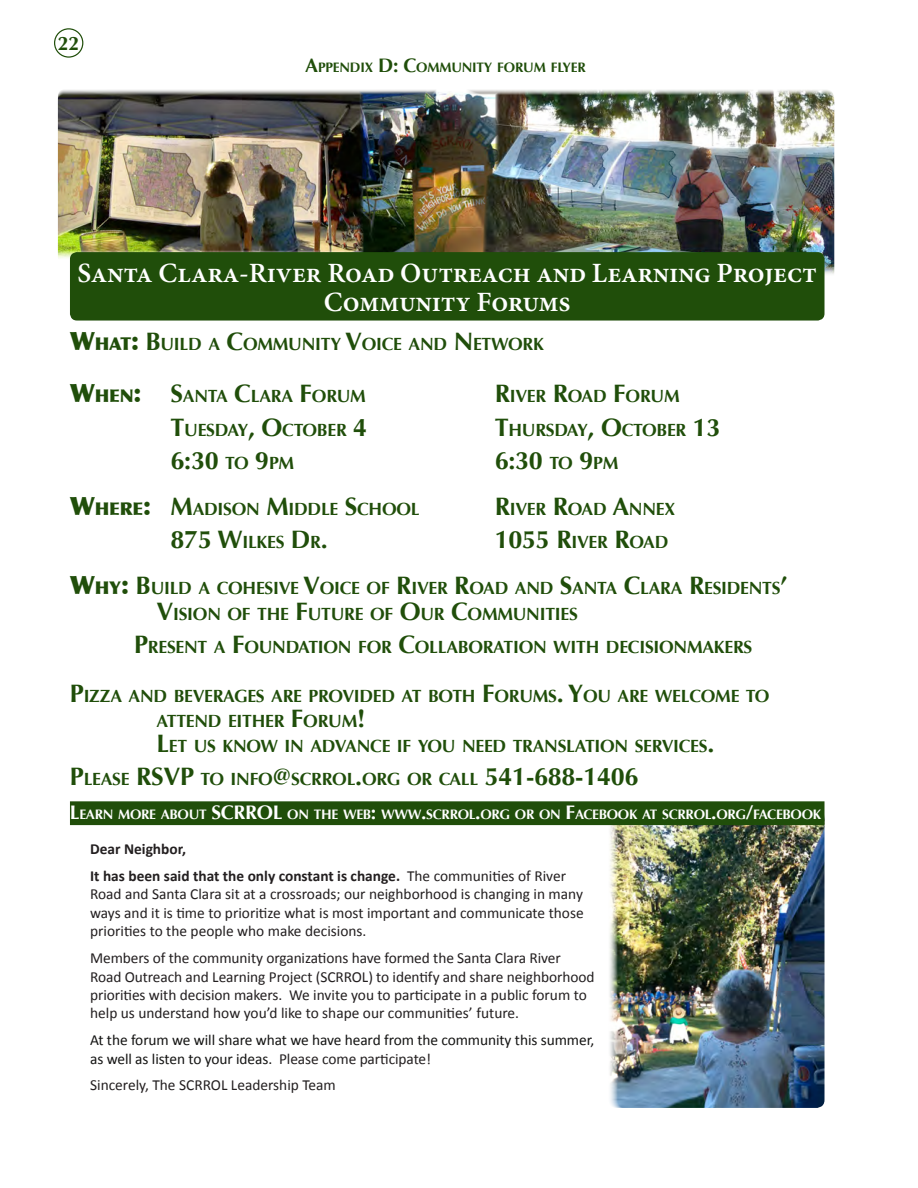
<style>
.page{position:relative;width:918px;height:1188px;background:#fff}
.page>*{position:absolute;margin:0;border:0;box-sizing:border-box;transform-origin:0 0}
.t1{font:600 27.9px/29.4px "Minion Pro";letter-spacing:-.01em;color:#fff;text-align:center}
.t2{font:700 25.2px "Optima";letter-spacing:-.01em;color:#204e0a}
.t3{font:700 19.5px "Optima";color:#204e0a}
.t4{font:700 17.55px/25.2px "Optima";letter-spacing:-.015em;color:#204e0a}
.t5{font:15.3px/18.5px "Calibri";letter-spacing:-.005em;color:#231f20;text-align:justify}
.t6{font:15.3px/18.5px "Calibri";letter-spacing:-.005em;color:#141413}
.t7{font:700 15.3px/26.7px "Calibri";color:#231f20}
.t8{font:700 13.65px "Optima";letter-spacing:-.025em;color:#fff}
.t9{font:700 13.65px "Optima";letter-spacing:-.015em;color:#204e0a}
.s1{font-size:19.5px}
.s2{font-weight:900;font-size:25.2px}
.s3{font-weight:900}
.s4{font-size:25.2px}
.s5{font-size:17.55px}
.s6{font-weight:400}
.s7{color:#231f20}
</style>
<div class="page">
<div style="left:54px;top:28px;width:29px;height:30px;border:1px solid #204e0a;border-radius:50%"></div>
<img style="left:608px;top:825px;width:217px;height:283px">
<img style="left:58px;top:90px;width:378px;height:169px">
<img style="left:469px;top:90px;width:365px;height:184px">
<img style="left:358px;top:91px;width:142px;height:161px">
<div style="left:70px;top:252px;width:755px;height:69px;background:#204e0a;border-radius:7px"></div>
<div style="left:70px;top:801px;width:755px;height:24px;background:#204e0a"></div>
<p class="t3" style="left:58px;top:32px;width:23px">22</p>
<p class="t9" style="left:305px;top:59px;width:282px"><span class="s1">A</span>PPENDIX <span class="s1">D: C</span>OMMUNITY FORUM FLYER</p>
<h1 class="t1" style="left:78px;top:258px;width:741px">Santa Clara-River Road Outreach and Learning Project<br>Community Forums</h1>
<p class="t4" style="left:70px;top:331px;width:475px"><span class="s2">W</span><span class="s3">HAT</span><span class="s2">:</span> <span class="s4">B</span>UILD A <span class="s4">C</span>OMMUNITY <span class="s4">V</span>OICE AND <span class="s4">N</span>ETWORK</p>
<p class="t4" style="left:70px;top:384px;width:297px"><span class="s2">W</span><span class="s3">HEN</span><span class="s2">:</span> <span class="s4">S</span>ANTA <span class="s4">C</span>LARA <span class="s4">F</span>ORUM</p>
<p class="t4" style="left:495px;top:384px;width:186px"><span class="s4">R</span>IVER <span class="s4">R</span>OAD <span class="s4">F</span>ORUM</p>
<p class="t4" style="left:171px;top:417px;width:198px"><span class="s4">T</span>UESDAY<span class="s4">, O</span>CTOBER <span class="s4">4</span></p>
<p class="t4" style="left:495px;top:417px;width:227px"><span class="s4">T</span>HURSDAY<span class="s4">, O</span>CTOBER <span class="s4">13</span></p>
<h2 class="t2" style="left:171px;top:446px;width:125px">6:30 <span class="s5">TO</span> 9<span class="s5">PM</span></h2>
<h2 class="t2" style="left:495px;top:446px;width:125px">6:30 <span class="s5">TO</span> 9<span class="s5">PM</span></h2>
<p class="t4" style="left:70px;top:497px;width:351px"><span class="s2">W</span><span class="s3">HERE</span><span class="s2">:</span> <span class="s4">M</span>ADISON <span class="s4">M</span>IDDLE <span class="s4">S</span>CHOOL</p>
<p class="t4" style="left:495px;top:497px;width:182px"><span class="s4">R</span>IVER <span class="s4">R</span>OAD <span class="s4">A</span>NNEX</p>
<h2 class="t2" style="left:171px;top:525px;width:159px">875 W<span class="s5">ILKES</span> D<span class="s5">R</span>.</h2>
<p class="t4" style="left:495px;top:530px;width:175px"><span class="s4">1055 R</span>IVER <span class="s4">R</span>OAD</p>
<p class="t4" style="left:157px;top:576px;width:632px;text-indent:-87px"><span class="s2">W</span><span class="s3">HY</span><span class="s2">:</span> <span class="s4">B</span>UILD A COHESIVE <span class="s4">V</span>OICE OF <span class="s4">R</span>IVER <span class="s4">R</span>OAD AND <span class="s4">S</span>ANTA <span class="s4">C</span>LARA <span class="s4">R</span>ESIDENTS<span class="s4">’<br>V</span>ISION OF THE <span class="s4">F</span>UTURE OF <span class="s4">O</span>UR <span class="s4">C</span>OMMUNITIES</p>
<p class="t4" style="left:134px;top:635px;width:620px"><span class="s4">P</span>RESENT A <span class="s4">F</span>OUNDATION FOR <span class="s4">C</span>OLLABORATION WITH DECISIONMAKERS</p>
<p class="t4" style="left:157px;top:683px;width:614px;text-indent:-87px"><span class="s4">P</span>IZZA AND BEVERAGES ARE PROVIDED AT BOTH <span class="s4">F</span>ORUMS<span class="s4">. Y</span>OU ARE WELCOME TO<br>ATTEND EITHER <span class="s4">F</span>ORUM<span class="s4">!<br>L</span>ET US KNOW IN ADVANCE IF YOU NEED TRANSLATION SERVICES<span class="s4">.</span></p>
<p class="t4" style="left:70px;top:767px;width:570px"><span class="s4">P</span>LEASE <span class="s4">RSVP</span> TO INFO<span class="s4">@</span>SCRROL<span class="s4">.</span>ORG OR CALL <span class="s4">541-688-1406</span></p>
<p class="t8" style="left:70px;top:806px;width:753px"><span class="s1">L</span>EARN MORE ABOUT <span class="s1">SCRROL</span> ON THE WEB<span class="s1">:</span> WWW<span class="s1">.</span>SCRROL<span class="s1">.</span>ORG OR ON <span class="s1">F</span>ACEBOOK AT SCRROL<span class="s1">.</span>ORG<span class="s1">/</span>FACEBOOK</p>
<p class="t7" style="left:90px;top:835px;width:478px">Dear Neighbor,<br>It has been said that the only constant is change. <span class="s6">The communities of River</span></p>
<p class="t5" style="left:90px;top:884px;width:495px">Road and Santa Clara sit at a crossroads; our neighborhood is changing in many ways and it is time to prioritize what is most important and communicate those priorities to the people who make decisions.</p>
<p class="t5" style="left:90px;top:948px;width:506px;text-align:left">Members of the community organizations have formed the Santa Clara River Road Outreach and Learning Project (SCRROL) to identify and share neighborhood priorities with decision makers. We invite you to participate in a public forum to help us understand how you’d like to shape our communities’ future.</p>
<p class="t6" style="left:90px;top:1030px;width:506px">At the forum we will share what we have heard from the community this summer, as well as listen to your ideas. <span class="s7">Please come participate!</span></p>
<p class="t5" style="left:90px;top:1075px;width:247px">Sincerely, The SCRROL Leadership Team</p>
</div>
